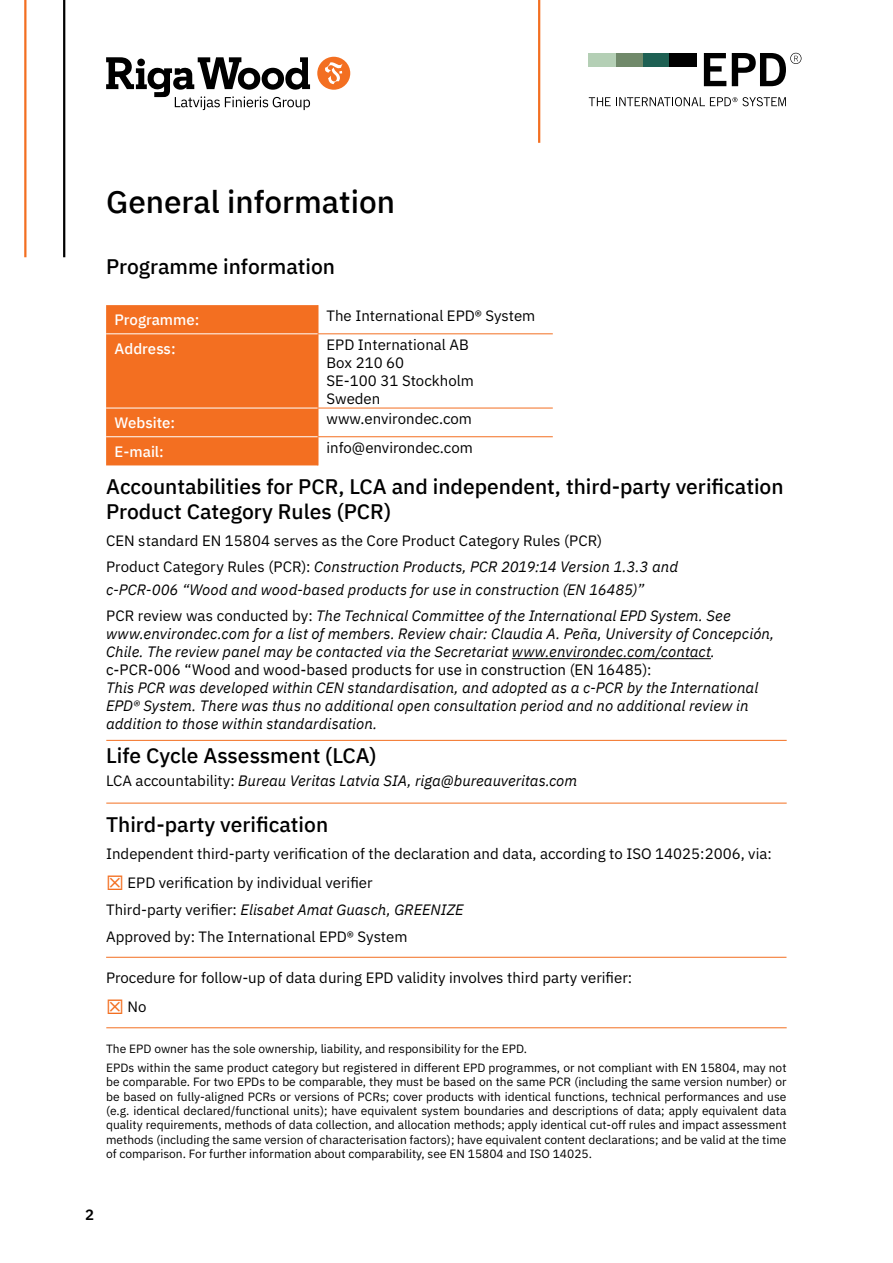
<style>
.page{position:relative;width:893px;height:1263px;background:#fff}
.page>*{position:absolute;margin:0;border:0;box-sizing:border-box;transform-origin:0 0}
.t1{font:500 31.5px "IBM Plex Sans";color:#000}
.t2{font:500 21px/25.5px "IBM Plex Sans";color:#000}
.t3{font:italic 15px/18px "IBM Plex Sans";color:#000}
.t4{font:15px/18px "IBM Plex Sans";color:#000}
.t5{font:15px "IBM Plex Sans";color:#000}
.t6{font:500 15px "IBM Plex Sans";color:#fff}
.t7{font:600 15px "IBM Plex Sans";color:#000}
.t8{font:12px/14.4px "IBM Plex Sans";color:#000}
.s1{font-style:italic}
.s2{font-style:normal}
.s3{font-family:"PF Din Text Comp Pro";font-size:21px;color:#f36f21}
</style>
<div class="page">
<hr style="left:63px;top:0;width:2px;height:257px;background:#000">
<hr style="left:24px;top:0;width:2px;height:257px;background:#f36f21">
<hr style="left:538px;top:0;width:2px;height:143px;background:#f36f21">
<div style="left:317px;top:57px;width:33px;height:33px;background:#f36f21;border-radius:50%"></div>
<svg style="left:325px;top:62px;width:18px;height:22px"></svg>
<svg style="left:106px;top:57px;width:204px;height:53px"></svg>
<svg style="left:589px;top:97px;width:197px;height:9px"></svg>
<div style="left:643px;top:53px;width:27px;height:13px;background:#1e6053"></div>
<div style="left:616px;top:53px;width:27px;height:13px;background:#70896a"></div>
<div style="left:589px;top:53px;width:27px;height:13px;background:#b4cfb5"></div>
<div style="left:670px;top:53px;width:27px;height:13px;background:#000"></div>
<svg style="left:704px;top:53px;width:97px;height:33px"></svg>
<hr style="left:512px;top:658px;width:199px;height:1px;background:#000">
<hr style="left:318px;top:333px;width:235px;height:1px;background:#f36f21">
<hr style="left:318px;top:408px;width:235px;height:1px;background:#f36f21">
<hr style="left:318px;top:436px;width:235px;height:1px;background:#f36f21">
<div style="left:106px;top:305px;width:213px;height:160px;background:#f36f21"></div>
<hr style="left:106px;top:333px;width:212px;height:1px;background:#fff">
<hr style="left:106px;top:408px;width:212px;height:1px;background:#fff">
<hr style="left:106px;top:436px;width:212px;height:1px;background:#fff">
<hr style="left:106px;top:740px;width:681px;height:1px;background:#f36f21">
<hr style="left:106px;top:803px;width:681px;height:1px;background:#f36f21">
<hr style="left:106px;top:957px;width:680px;height:1px;background:#f36f21">
<hr style="left:106px;top:1027px;width:681px;height:1px;background:#f36f21">
<h1 class="t1" style="left:106px;top:177px;width:290px">General information</h1>
<h2 class="t2" style="left:106px;top:252px;width:231px">Programme information</h2>
<p class="t6" style="left:115px;top:308px;width:86px">Programme:</p>
<p class="t4" style="left:326px;top:305px;width:210px">The International EPD® System</p>
<p class="t6" style="left:115px;top:337px;width:63px">Address:</p>
<p class="t4" style="left:326px;top:334px;width:149px">EPD International AB<br>Box 210 60<br>SE-100 31 Stockholm<br>Sweden</p>
<p class="t6" style="left:115px;top:411px;width:62px">Website:</p>
<p class="t4" style="left:326px;top:408px;width:147px">www.environdec.com</p>
<p class="t6" style="left:115px;top:440px;width:51px">E-mail:</p>
<p class="t4" style="left:326px;top:437px;width:148px">info@environdec.com</p>
<h2 class="t2" style="left:106px;top:472px;width:679px">Accountabilities for PCR, LCA and independent, third-party verification<br>Product Category Rules (PCR)</h2>
<p class="t4" style="left:106px;top:526px;width:573px;line-height:26.5px">CEN standard EN 15804 serves as the Core Product Category Rules (PCR)<br>Product Category Rules (PCR): <span class="s1">Construction Products, PCR 2019:14 Version 1.3.3 and</span></p>
<p class="t3" style="left:106px;top:575px;width:626px;line-height:26.5px">c-PCR-006 “Wood and wood-based products for use in construction (EN 16485)”<br><span class="s2">PCR review was conducted by:</span> The Technical Committee of the International EPD System. See</p>
<p class="t3" style="left:106px;top:624px;width:670px">www.environdec.com for a list of members. Review chair: Claudia A. Peña, University of Concepción,<br>Chile. The review panel may be contacted via the Secretariat www.environdec.com/contact.</p>
<p class="t5" style="left:106px;top:658px;width:547px">c-PCR-006 “Wood and wood-based products for use in construction (EN 16485):</p>
<p class="t3" style="left:106px;top:678px;width:654px">This PCR was developed within CEN standardisation, and adopted as a c-PCR by the International<br>EPD® System. There was thus no additional open consultation period and no additional review in addition to those within standardisation.</p>
<h2 class="t2" style="left:106px;top:741px;width:272px">Life Cycle Assessment (LCA)</h2>
<p class="t3" style="left:106px;top:770px;width:473px"><span class="s2">LCA accountability:</span> Bureau Veritas Latvia SIA, riga@bureauveritas.com</p>
<h2 class="t2" style="left:106px;top:810px;width:224px">Third-party verification</h2>
<p class="t4" style="left:106px;top:837px;width:667px;line-height:29.4px">Independent third-party verification of the declaration and data, according to ISO 14025:2006, via: <span class="s3">☒</span> EPD verification by individual verifier</p>
<p class="t4" style="left:106px;top:895px;width:359px;line-height:26.7px">Third-party verifier: <span class="s1">Elisabet Amat Guasch, GREENIZE<br></span>Approved by: The International EPD® System</p>
<p class="t4" style="left:106px;top:961px;width:528px;line-height:29.4px">Procedure for follow-up of data during EPD validity involves third party verifier: <span class="s3">☒</span> No</p>
<p class="t8" style="left:106px;top:1038px;width:682px;line-height:18.6px">The EPD owner has the sole ownership, liability, and responsibility for the EPD.<br>EPDs within the same product category but registered in different EPD programmes, or not compliant with EN 15804, may not</p>
<p class="t8" style="left:106px;top:1074px;width:682px;text-align:justify">be comparable. For two EPDs to be comparable, they must be based on the same PCR (including the same version number) or be based on fully-aligned PCRs or versions of PCRs; cover products with identical functions, technical performances and use (e.g. identical declared/functional units); have equivalent system boundaries and descriptions of data; apply equivalent data quality requirements, methods of data collection, and allocation methods; apply identical cut-off rules and impact assessment methods (including the same version of characterisation factors); have equivalent content declarations; and be valid at the time of comparison. For further information about comparability, see EN 15804 and ISO 14025.</p>
<p class="t7" style="left:85px;top:1203px;width:10px">2</p>
</div>
